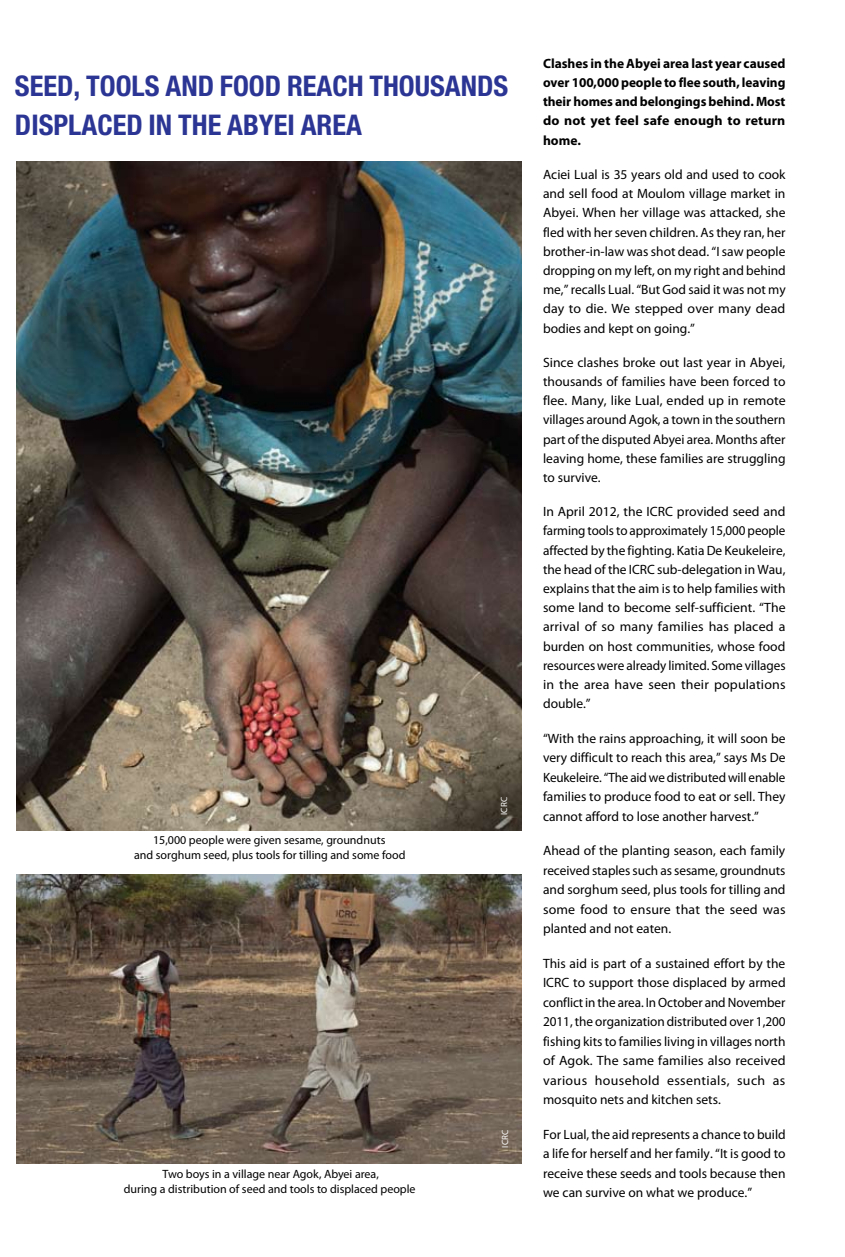
<style>
.page{position:relative;width:845px;height:1257px;background:#fff}
.page>*{position:absolute;margin:0;border:0;box-sizing:border-box;transform-origin:0 0}
.t1{font:700 condensed 28.5px "Helvetica Neue";color:#2b3594}
.t2{font:13.5px/19.2px "Myriad Pro";color:#000;text-align:justify}
.t3{font:700 13.5px/19.2px "Myriad Pro";color:#000;text-align:justify}
.t4{font:12px/14.4px "Myriad Pro";color:#000;text-align:center}
.t5{font:9px "Myriad Pro";color:#fff}
</style>
<div class="page">
<img style="left:16px;top:162px;width:505px;height:669px">
<img style="left:16px;top:874px;width:505px;height:289px">
<h1 class="t1" style="left:15px;top:68px;width:87px">SEED, TOOLS</h1>
<h1 class="t1" style="left:165px;top:68px;width:17px">AND</h1>
<h1 class="t1" style="left:220px;top:68px;width:30px">FOOD</h1>
<h1 class="t1" style="left:287px;top:68px;width:16px">REACH</h1>
<h1 class="t1" style="left:369px;top:68px;width:17px">THOUSANDS</h1>
<h1 class="t1" style="left:15px;top:107px;width:69px">DISPLACED</h1>
<h1 class="t1" style="left:148px;top:107px;width:169px">IN THE ABYEI AREA</h1>
<p class="t4" style="left:134px;top:833px;width:273px">15,000 people were given sesame, groundnuts<br>and sorghum seed, plus tools for tilling and some food</p>
<p class="t5" style="left:498px;top:815px;width:19px;rotate:-90deg">ICRC</p>
<p class="t4" style="left:124px;top:1167px;width:293px">Two boys in a village near Agok, Abyei area,<br>during a distribution of seed and tools to displaced people</p>
<p class="t5" style="left:499px;top:1147px;width:19px;rotate:-90deg">ICRC</p>
<p class="t3" style="left:543px;top:53px;width:244px">Clashes in the Abyei area last year caused over 100,000 people to flee south, leaving their homes and belongings behind. Most do not yet feel safe enough to return home.</p>
<p class="t2" style="left:543px;top:165px;width:244px">Aciei Lual is 35 years old and used to cook and sell food at Moulom village market in Abyei. When her village was attacked, she fled with her seven children. As they ran, her brother-in-law was shot dead. “I saw people dropping on my left, on my right and behind me,” recalls Lual. “But God said it was not my day to die. We stepped over many dead bodies and kept on going.”</p>
<p class="t2" style="left:543px;top:352px;width:244px">Since clashes broke out last year in Abyei, thousands of families have been forced to flee. Many, like Lual, ended up in remote villages around Agok, a town in the southern part of the disputed Abyei area. Months after leaving home, these families are struggling to survive.</p>
<p class="t2" style="left:543px;top:502px;width:244px">In April 2012, the ICRC provided seed and farming tools to approximately 15,000 people affected by the fighting. Katia De Keukeleire, the head of the ICRC sub-delegation in Wau, explains that the aim is to help families with some land to become self-sufficient. “The arrival of so many families has placed a burden on host communities, whose food resources were already limited. Some villages in the area have seen their populations double.”</p>
<p class="t2" style="left:543px;top:728px;width:244px">“With the rains approaching, it will soon be very difficult to reach this area,” says Ms De Keukeleire. “The aid we distributed will enable families to produce food to eat or sell. They cannot afford to lose another harvest.”</p>
<p class="t2" style="left:543px;top:841px;width:244px">Ahead of the planting season, each family received staples such as sesame, groundnuts and sorghum seed, plus tools for tilling and some food to ensure that the seed was planted and not eaten.</p>
<p class="t2" style="left:543px;top:953px;width:244px">This aid is part of a sustained effort by the ICRC to support those displaced by armed conflict in the area. In October and November 2011, the organization distributed over 1,200 fishing kits to families living in villages north of Agok. The same families also received various household essentials, such as mosquito nets and kitchen sets.</p>
<p class="t2" style="left:543px;top:1124px;width:244px">For Lual, the aid represents a chance to build a life for herself and her family. “It is good to receive these seeds and tools because then we can survive on what we produce.”</p>
</div>
